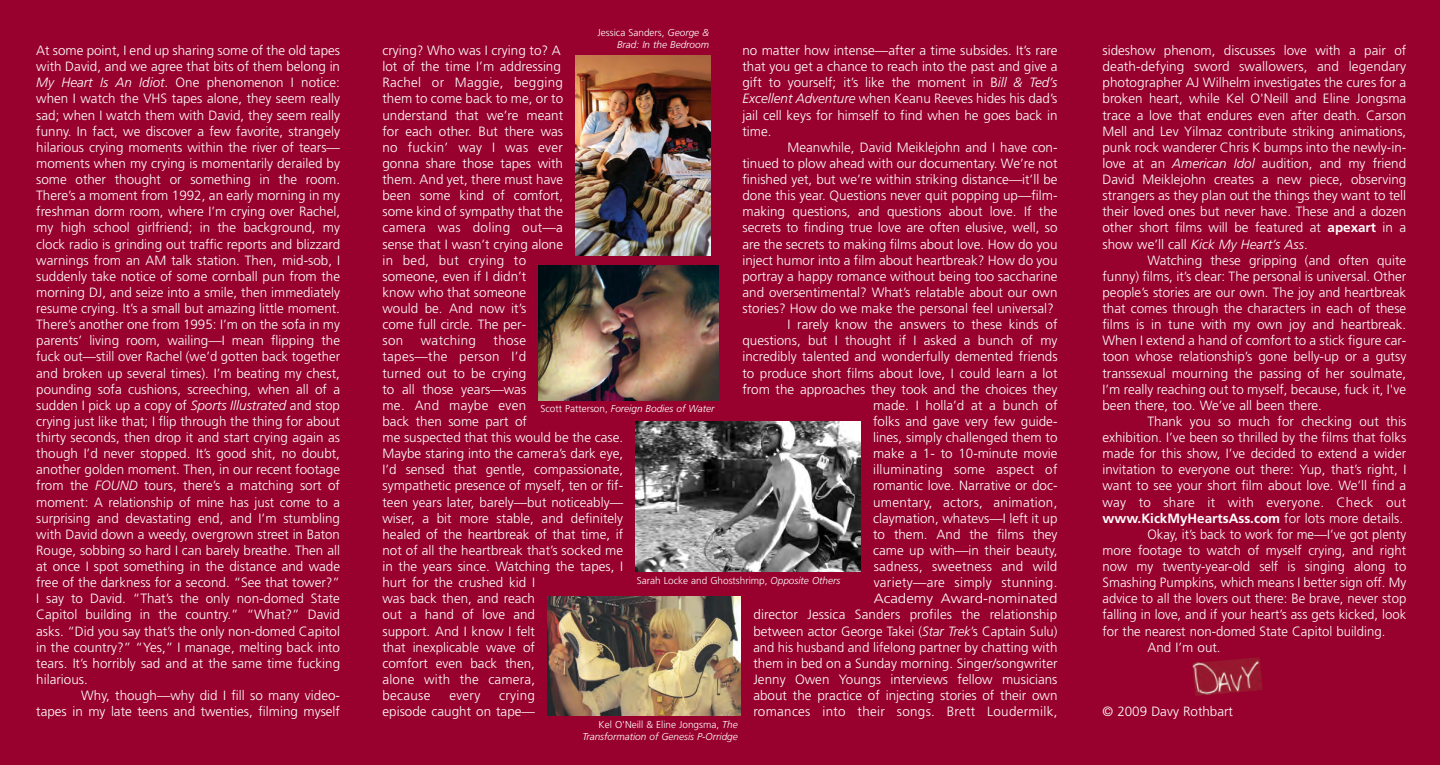
<style>
.page{position:relative;width:1440px;height:765px;background:#98012d}
.page>*{position:absolute;margin:0;border:0;box-sizing:border-box;transform-origin:0 0}
.t1{font:300 13.5px/16.1px "Frutiger";color:#fff;text-align:justify}
.t2{font:700 13.5px "Frutiger";color:#fff}
.t3{font:300 13.5px "Frutiger";letter-spacing:.02em;color:#fff}
.t4{font:italic 300 10px/12px "Frutiger";color:#fff;text-align:right}
.t5{font:300 10px "Frutiger";color:#fff}
.s1{font-style:italic}
.s2{font-style:normal}
.s3{font-weight:700}
.s4{font-weight:300}
</style>
<div class="page">
<img style="left:539px;top:266px;width:180px;height:135px">
<img style="left:576px;top:55px;width:135px;height:201px">
<img style="left:636px;top:421px;width:225px;height:150px">
<img style="left:547px;top:596px;width:194px;height:119px">
<img style="left:1192px;top:657px;width:71px;height:39px">
<p class="t1" style="left:36px;top:43px;width:305px">At some point, I end up sharing some of the old tapes with David, and we agree that bits of them belong in <span class="s1">My Heart Is An Idiot</span>. One phenomenon I notice: when I watch the VHS tapes alone, they seem really sad; when I watch them with David, they seem really funny. In fact, we discover a few favorite, strangely hilarious crying moments within the river of tears— moments when my crying is momentarily derailed by some other thought or something in the room.<br>There’s a moment from 1992, an early morning in my freshman dorm room, where I’m crying over Rachel, my high school girlfriend; in the background, my clock radio is grinding out traffic reports and blizzard warnings from an AM talk station. Then, mid-sob, I suddenly take notice of some cornball pun from the morning DJ, and seize into a smile, then immediately resume crying. It’s a small but amazing little moment.<br>There’s another one from 1995: I’m on the sofa in my parents’ living room, wailing—I mean flipping the fuck out—still over Rachel (we’d gotten back together and broken up several times). I’m beating my chest, pounding sofa cushions, screeching, when all of a sudden I pick up a copy of <span class="s1">Sports Illustrated</span> and stop crying just like that; I flip through the thing for about thirty seconds, then drop it and start crying again as though I’d never stopped. It’s good shit, no doubt, another golden moment. Then, in our recent footage from the <span class="s1">FOUND</span> tours, there’s a matching sort of moment: A relationship of mine has just come to a surprising and devastating end, and I’m stumbling with David down a weedy, overgrown street in Baton Rouge, sobbing so hard I can barely breathe. Then all at once I spot something in the distance and wade free of the darkness for a second. “See that tower?” I say to David. “That’s the only non-domed State Capitol building in the country.” “What?” David asks. “Did you say that’s the only non-domed Capitol in the country?” “Yes,” I manage, melting back into tears. It’s horribly sad and at the same time fucking hilarious.</p>
<p class="t1" style="left:36px;top:688px;width:305px;text-align:right">Why, though—why did I fill so many video-<br>tapes in my late teens and twenties, filming myself</p>
<p class="t4" style="left:598px;top:28px;width:113px"><span class="s2">Jessica Sanders,</span> George &amp;<br>Brad: In the Bedroom</p>
<p class="t1" style="left:743px;top:43px;width:317px">no matter how intense—after a time subsides. It’s rare that you get a chance to reach into the past and give a gift to yourself; it’s like the moment in B<span class="s1">ill &amp; Ted’s Excellent Adventure</span> when Keanu Reeves hides his dad’s jail cell keys for himself to find when he goes back in time.</p>
<p class="t1" style="left:742px;top:140px;width:317px;text-align:right">Meanwhile, David Meiklejohn and I have con-<br>tinued to plow ahead with our documentary. We’re not finished yet, but we’re within striking distance—it’ll be done this year. Questions never quit popping up—film&shy;making questions, and questions about love. If the secrets to finding true love are often elusive, well, so are the secrets to making films about love. How do you inject humor into a film about heartbreak? How do you portray a happy romance without being too saccharine and oversentimental? What’s relatable about our own stories? How do we make the personal feel universal?<br>I rarely know the answers to these kinds of questions, but I thought if I asked a bunch of my incredibly talented and wonderfully demented friends to produce short films about love, I could learn a lot from the approaches they took and the choices they made. I holla’d at a bunch of<br>folks and gave very few guide-<br>lines, simply challenged them to<br>make a 1- to 10-minute movie<br>illuminating some aspect of<br>romantic love. Narrative or doc-<br>umentary, actors, animation,<br>claymation, whatevs—I left it up<br>to them. And the films they<br>came up with—in their beauty,<br>sadness, sweetness and wild<br>variety—are simply stunning.<br>Academy Award-nominated<br>director Jessica Sanders profiles the relationship between actor George Takei (<span class="s1">Star Trek</span>’s Captain Sulu) and his husband and lifelong partner by chatting with them in bed on a Sunday morning. Singer/songwriter Jenny Owen Youngs interviews fellow musicians about the practice of injecting stories of their own romances into their songs. Brett Loudermilk,</p>
<p class="t1" style="left:382px;top:43px;width:182px;text-align:left">crying? Who was I crying to? A lot of the time I’m addressing<br>Rachel or Maggie, begging them to come back to me, or to understand that we’re meant for each other. But there was no fuckin’ way I was ever gonna share those tapes with them. And yet, there must have been some kind of comfort, some kind of sympathy that the camera was doling out—a sense that I wasn’t crying alone in bed, but crying to someone, even if I didn’t<br>know who that someone would be. And now it’s<br>come full circle. The per-<br>son</p>
<p class="t1" style="left:382px;top:334px;width:242px;text-align:left;text-indent:111px">those<br>tapes—the person I’d<br>turned out to be crying<br>to all those years—was<br>me. And maybe even<br>back then some part of<br>me suspected that this would be the case.<br>Maybe staring into the camera’s dark eye,<br>I’d sensed that gentle, compassionate, sympathetic presence of myself, ten or fif&shy;teen years later, barely—but noticeably— wiser, a bit more stable, and definitely healed of the heartbreak of that time, if not of all the heartbreak that’s socked me in the years since. Watching the tapes, I hurt for the crushed kid I<br>was back then, and reach<br>out a hand of love and<br>support. And I know I felt<br>that inexplicable wave of<br>comfort even back then,<br>alone with the camera,<br>because</p>
<p class="t3" style="left:421px;top:335px;width:57px">watching</p>
<p class="t4" style="left:540px;top:404px;width:175px"><span class="s2">Scott Patterson,</span> Foreign Bodies of Water</p>
<p class="t5" style="left:637px;top:576px;width:205px">Sarah Locke and Ghostshrimp, <span class="s1">Opposite Others</span></p>
<p class="t1" style="left:382px;top:688px;width:154px;text-align:right">crying<br>episode caught on tape—</p>
<p class="t1" style="left:449px;top:688px;width:33px">every</p>
<p class="t4" style="left:582px;top:719px;width:157px"><span class="s2">Kel O'Neill &amp; Eline Jongsma,</span> The<br>Transformation of Genesis P-Orridge</p>
<p class="t1" style="left:1102px;top:43px;width:305px">sideshow phenom, discusses love with a pair of death-defying sword swallowers, and legendary photographer AJ Wilhelm investigates the cures for a broken heart, while Kel O'Neill and Eline Jongsma trace a love that endures even after death. Carson Mell and Lev Yilmaz contribute striking animations, punk rock wanderer Chris K bumps into the newly-in&shy;love at an <span class="s1">American Idol</span> audition, and my friend David Meiklejohn creates a new piece, observing strangers as they plan out the things they want to tell their loved ones but never have. These and a dozen other short films will be featured at <span class="s3">apexart</span> in a show we’ll call <span class="s1">Kick My Heart’s Ass</span>.</p>
<p class="t1" style="left:1103px;top:253px;width:305px;text-indent:45px">Watching these gripping (and often quite funny) films, it’s clear: The personal is universal. Other people’s stories are our own. The joy and heartbreak that comes through the characters in each of these films is in tune with my own joy and heartbreak.<br>When I extend a hand of comfort to a stick figure car&shy;toon whose relationship’s gone belly-up or a gutsy transsexual mourning the passing of her soulmate, I’m really reaching out to myself, because, fuck it, I've been there, too. We’ve all been there.</p>
<p class="t1" style="left:1148px;top:414px;width:260px">Thank you so much for checking out this</p>
<p class="t1" style="left:1103px;top:430px;width:305px">exhibition. I’ve been so thrilled by the films that folks</p>
<p class="t1" style="left:1103px;top:446px;width:305px">made for this show, I’ve decided to extend a wider</p>
<p class="t1" style="left:1103px;top:463px;width:305px">invitation to everyone out there: Yup, that’s right, I</p>
<p class="t1" style="left:1103px;top:479px;width:305px">want to see your short film about love. We’ll find a</p>
<p class="t3" style="left:1103px;top:496px;width:305px">way to share it with everyone. Check out</p>
<p class="t2" style="left:1103px;top:513px;width:302px">www.KickMyHeartsAss.com <span class="s4">for lots more details.</span></p>
<p class="t1" style="left:1148px;top:527px;width:260px">Okay, it’s back to work for me—I’ve got plenty</p>
<p class="t1" style="left:1102px;top:543px;width:305px">more footage to watch of myself crying, and right</p>
<p class="t1" style="left:1102px;top:559px;width:305px">now my twenty-year-old self is singing along to</p>
<p class="t1" style="left:1102px;top:575px;width:305px">Smashing Pumpkins, which means I better sign off. My</p>
<p class="t1" style="left:1102px;top:592px;width:305px">advice to all the lovers out there: Be brave, never stop</p>
<p class="t1" style="left:1102px;top:608px;width:305px">falling in love, and if your heart’s ass gets kicked, look</p>
<p class="t1" style="left:1102px;top:624px;width:284px">for the nearest non-domed State Capitol building.</p>
<p class="t1" style="left:1148px;top:640px;width:75px">And I’m out.</p>
<p class="t1" style="left:1102px;top:704px;width:132px">© 2009 Davy Rothbart</p>
</div>
